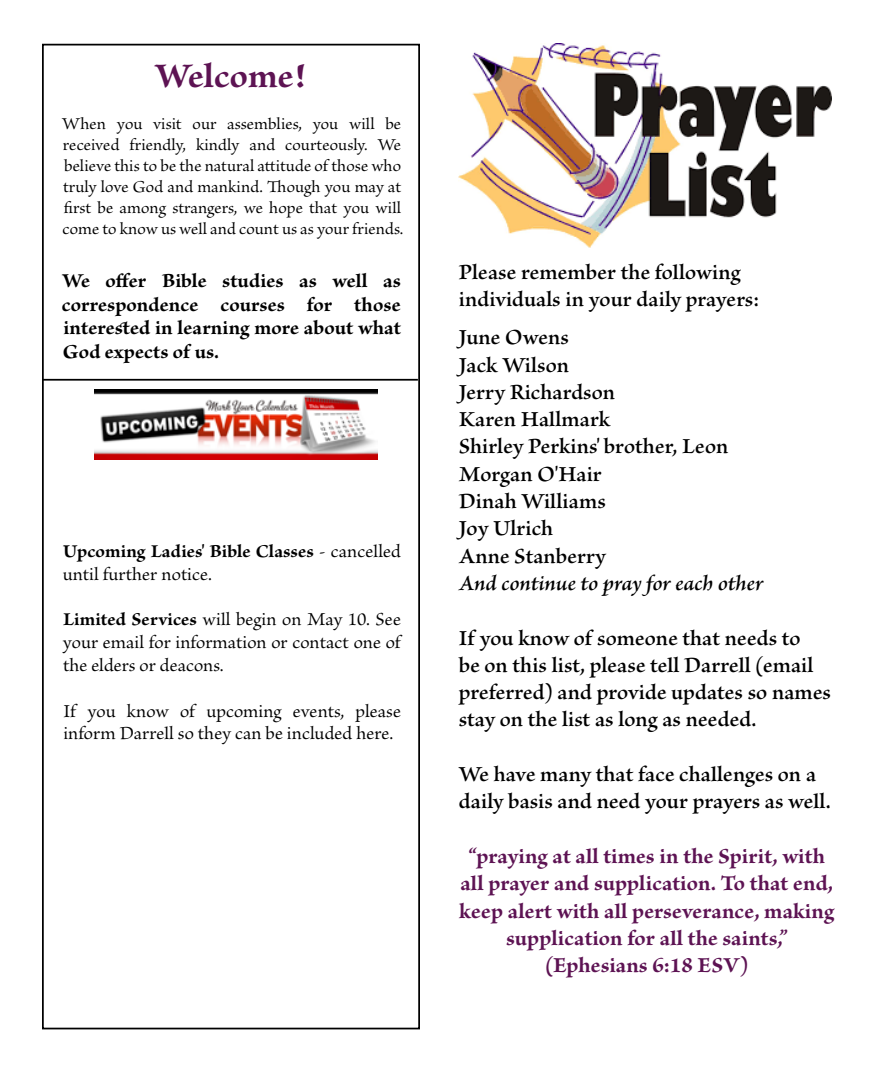
<style>
.page{position:relative;width:882px;height:1071px;background:#fff}
.page>*{position:absolute;margin:0;border:0;box-sizing:border-box;transform-origin:0 0}
.t1{font:700 36.75px "Brioso Pro";letter-spacing:.005em;color:#5d1353}
.t2{font:600 22.75px/27.3px "Brioso Pro";letter-spacing:.005em;color:#000}
.t3{font:700 22.75px/27.3px "Brioso Pro";letter-spacing:.005em;color:#5d1353;text-align:center}
.t4{font:italic 600 22.75px "Brioso Pro";color:#000}
.t5{font:700 21px/23.6px "Brioso Pro";letter-spacing:.005em;color:#000;text-align:justify}
.t6{font:19.25px/22.8px "Brioso Pro";letter-spacing:.005em;color:#000}
.t7{font:17.5px/21px "Brioso Pro";letter-spacing:.005em;color:#000}
.s1{font-weight:700}
</style>
<div class="page">
<div style="left:42px;top:44px;width:378px;height:985px;border:2px solid #000"></div>
<img style="left:94px;top:390px;width:284px;height:69px">
<hr style="left:42px;top:379px;width:376px;height:2px;background:#000">
<img style="left:459px;top:44px;width:372px;height:203px">
<h1 class="t1" style="left:155px;top:61px;width:152px">Welcome!</h1>
<p class="t7" style="left:62px;top:115px;width:343px">When you visit our assemblies, you will be received friendly, kindly and courteously. We believe this to be the natural attitude of those who truly love God and mankind. Though you may at first be among strangers, we hope that you will come to know us well and count us as your friends.</p>
<p class="t5" style="left:62px;top:271px;width:341px">We offer Bible studies as well as correspondence courses for those interested in learning more about what God expects of us.</p>
<p class="t6" style="left:63px;top:542px;width:339px"><span class="s1">Upcoming Ladies' Bible Classes</span> - cancelled until further notice.</p>
<p class="t6" style="left:63px;top:610px;width:340px;text-align:justify"><span class="s1">Limited Services</span> will begin on May 10. See your email for information or contact one of the elders or deacons.</p>
<p class="t6" style="left:63px;top:701px;width:339px">If you know of upcoming events, please inform Darrell so they can be included here.</p>
<p class="t2" style="left:459px;top:261px;width:302px">Please remember the following individuals in your daily prayers:</p>
<p class="t2" style="left:459px;top:326px;width:271px">June Owens<br>Jack Wilson<br>Jerry Richardson<br>Karen Hallmark<br>Shirley Perkins' brother, Leon<br>Morgan O'Hair<br>Dinah Williams<br>Joy Ulrich<br>Anne Stanberry</p>
<p class="t4" style="left:459px;top:574px;width:306px">And continue to pray for each other</p>
<p class="t2" style="left:459px;top:626px;width:374px">If you know of someone that needs to<br>be on this list, please tell Darrell (email preferred) and provide updates so names stay on the list as long as needed.</p>
<p class="t2" style="left:459px;top:763px;width:373px">We have many that face challenges on a daily basis and need your prayers as well.</p>
<p class="t3" style="left:459px;top:844px;width:376px">“praying at all times in the Spirit, with all prayer and supplication. To that end, keep alert with all perseverance, making supplication for all the saints,” (Ephesians 6:18 ESV)</p>
</div>
